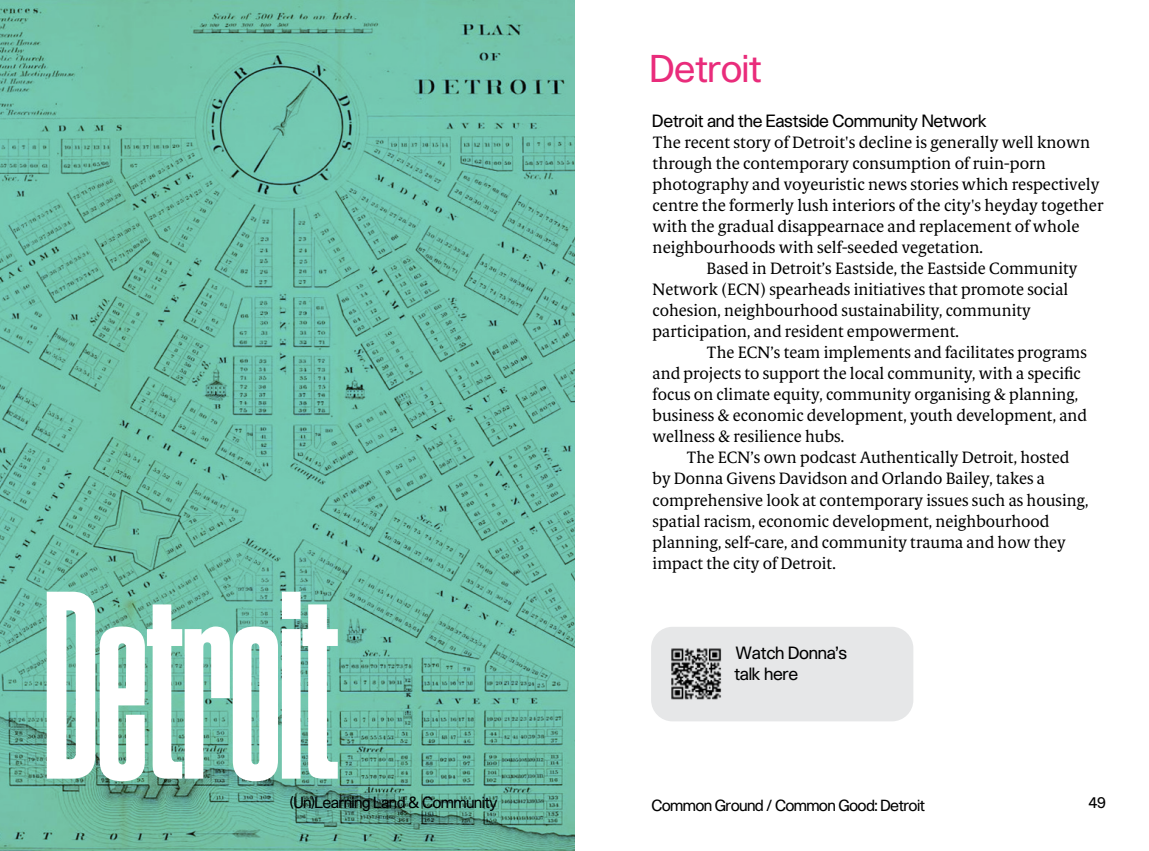
<style>
.page{position:relative;width:1149px;height:851px;background:#fff}
.page>*{position:absolute;margin:0;border:0;box-sizing:border-box;transform-origin:0 0}
.t1{font:800 259.5px "ES Nein";letter-spacing:-.005em;color:#fff}
.t2{font:36px "Sh Unica Haas 21";letter-spacing:.02em;color:#e92c7b}
.t3{font:16.5px "Berlingske Serif Tx";color:#000}
.t4{font:16.5px/21px "Sh Unica Haas 21";letter-spacing:.02em;color:#000}
.t5{font:15px "Sh Unica Haas 21";color:#000}
</style>
<div class="page">
<img style="left:0;top:0;width:574px;height:850px">
<div style="left:651px;top:626px;width:262px;height:95px;background:#e6e7e8;border-radius:21px"></div>
<img style="left:671px;top:648px;width:51px;height:51px">
<h1 class="t1" style="left:43px;top:551px;width:297px">Detroit</h1>
<p class="t5" style="left:290px;top:793px;width:209px">(Un)Learning Land &amp; Community</p>
<h2 class="t2" style="left:650px;top:47px;width:112px">Detroit</h2>
<p class="t4" style="left:652px;top:111px;width:335px">Detroit and the Eastside Community Network</p>
<p class="t3" style="left:652px;top:131px;width:439px">The recent story of Detroit's decline is generally well known</p>
<p class="t3" style="left:652px;top:152px;width:395px">through the contemporary consumption of ruin-porn</p>
<p class="t3" style="left:652px;top:173px;width:448px">photography and voyeuristic news stories which respectively</p>
<p class="t3" style="left:652px;top:194px;width:452px">centre the formerly lush interiors of the city's heyday together</p>
<p class="t3" style="left:652px;top:215px;width:428px">with the gradual disappearnace and replacement of whole</p>
<p class="t3" style="left:652px;top:236px;width:332px">neighbourhoods with self-seeded vegetation.</p>
<p class="t3" style="left:706px;top:257px;width:372px">Based in Detroit’s Eastside, the Eastside Community</p>
<p class="t3" style="left:652px;top:278px;width:417px">Network (ECN) spearheads initiatives that promote social</p>
<p class="t3" style="left:652px;top:299px;width:379px">cohesion, neighbourhood sustainability, community</p>
<p class="t3" style="left:652px;top:320px;width:308px">participation, and resident empowerment.</p>
<p class="t3" style="left:706px;top:341px;width:381px">The ECN’s team implements and facilitates programs</p>
<p class="t3" style="left:652px;top:362px;width:429px">and projects to support the local community, with a specific</p>
<p class="t3" style="left:652px;top:383px;width:427px">focus on climate equity, community organising &amp; planning,</p>
<p class="t3" style="left:652px;top:404px;width:436px">business &amp; economic development, youth development, and</p>
<p class="t3" style="left:652px;top:425px;width:193px">wellness &amp; resilience hubs.</p>
<p class="t3" style="left:686px;top:446px;width:384px">The ECN’s own podcast Authentically Detroit, hosted</p>
<p class="t3" style="left:652px;top:467px;width:394px">by Donna Givens Davidson and Orlando Bailey, takes a</p>
<p class="t3" style="left:652px;top:488px;width:437px">comprehensive look at contemporary issues such as housing,</p>
<p class="t3" style="left:652px;top:509px;width:398px">spatial racism, economic development, neighbourhood</p>
<p class="t3" style="left:652px;top:530px;width:414px">planning, self-care, and community trauma and how they</p>
<p class="t3" style="left:652px;top:551px;width:185px">impact the city of Detroit.</p>
<p class="t4" style="left:734px;top:642px;width:114px">Watch Donna's talk here</p>
<p class="t5" style="left:651px;top:796px;width:274px">Common Ground / Common Good: Detroit</p>
<p class="t5" style="left:1088px;top:793px;width:18px">49</p>
</div>
